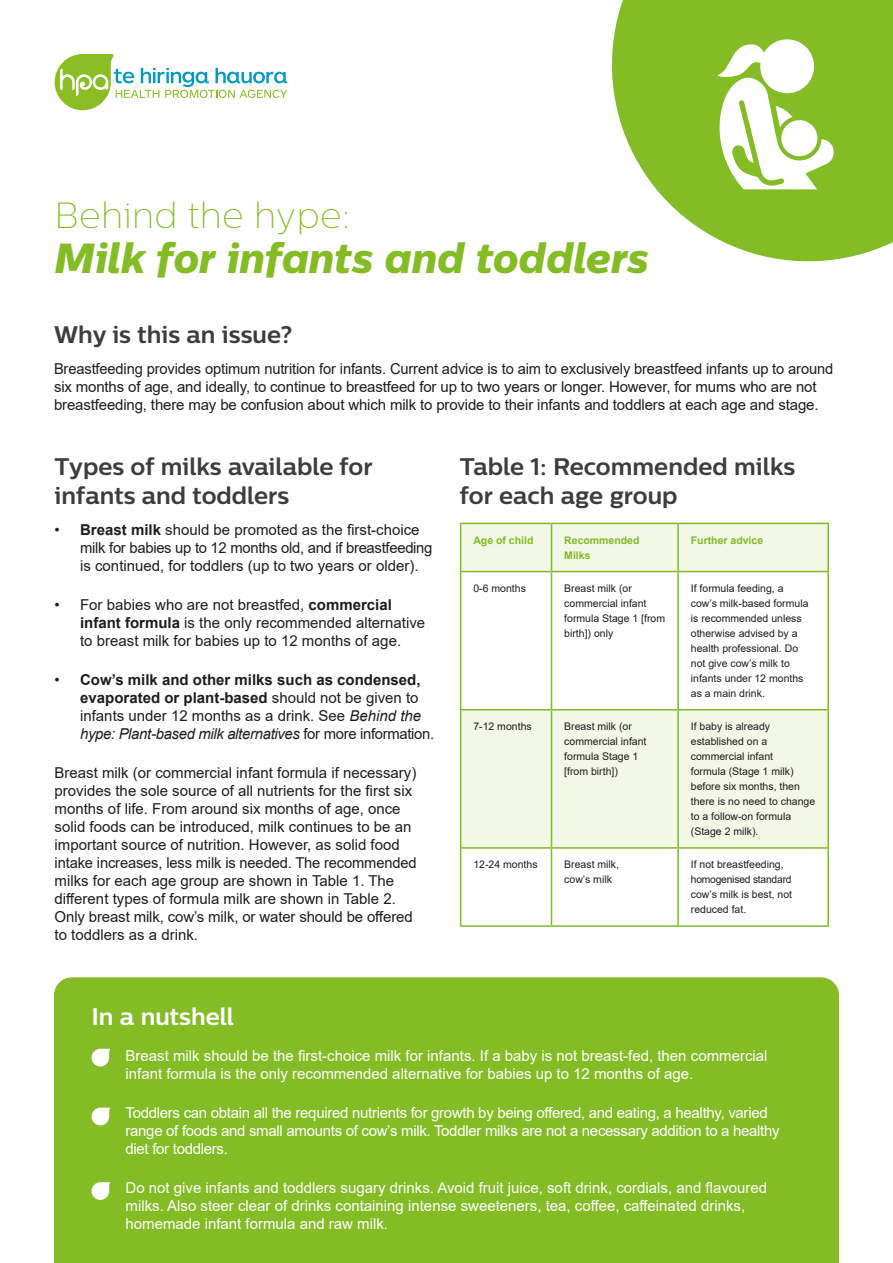
<style>
.page{position:relative;width:893px;height:1263px;background:#fff}
.page>*{position:absolute;margin:0;border:0;box-sizing:border-box;transform-origin:0 0}
.t1{font:italic 42px "Centrale Sans X Bold";color:#84bc26}
.t2{font:100 36.3px "Centrale Sans";letter-spacing:.01em;color:#84bc26}
.Heading_3{font:700 24px/28.5px "Centrale Sans";color:#3d3d3c}
.Heading_3-2{font:700 24px "Centrale Sans";color:#fff}
.Body_Text{font:15px/18px "Arial";color:#1d1d1b}
.Body_Text-2{font:15px/18px "Arial";color:#fff}
.Body_Text-3{font:15px/18px "Arial";letter-spacing:-.02em;color:#fff}
.Body_Text-4{font:10.5px/15px "Arial";color:#1d1d1b}
.Body_Text-5{font:700 10.5px/15px "Arial";color:#7fba28}
.s1{font-weight:700}
.s2{font-style:italic}
</style>
<div class="page">
<div style="left:54px;top:977px;width:785px;height:286px;background:#84bc26"></div>
<svg style="left:612px;top:0;width:281px;height:262px"></svg>
<svg style="left:461px;top:524px;width:366px;height:323px;fill:#f3f7e5"></svg>
<hr style="left:460px;top:523px;width:91px;height:1px;background:#7fba28">
<hr style="left:460px;top:524px;width:1px;height:47px;background:#7fba28">
<hr style="left:551px;top:523px;width:127px;height:1px;background:#7fba28">
<hr style="left:551px;top:524px;width:1px;height:47px;background:#7fba28">
<hr style="left:678px;top:523px;width:151px;height:1px;background:#7fba28">
<hr style="left:677px;top:524px;width:2px;height:47px;background:#7fba28">
<hr style="left:827px;top:524px;width:2px;height:47px;background:#7fba28">
<hr style="left:460px;top:571px;width:91px;height:1px;background:#7fba28">
<hr style="left:460px;top:572px;width:1px;height:137px;background:#7fba28">
<hr style="left:551px;top:571px;width:127px;height:1px;background:#7fba28">
<hr style="left:551px;top:572px;width:1px;height:137px;background:#7fba28">
<hr style="left:678px;top:571px;width:151px;height:1px;background:#7fba28">
<hr style="left:677px;top:572px;width:2px;height:137px;background:#7fba28">
<hr style="left:827px;top:572px;width:2px;height:137px;background:#7fba28">
<hr style="left:460px;top:709px;width:91px;height:1px;background:#7fba28">
<hr style="left:460px;top:710px;width:1px;height:137px;background:#7fba28">
<hr style="left:551px;top:709px;width:127px;height:1px;background:#7fba28">
<hr style="left:551px;top:710px;width:1px;height:137px;background:#7fba28">
<hr style="left:678px;top:709px;width:151px;height:1px;background:#7fba28">
<hr style="left:677px;top:710px;width:2px;height:137px;background:#7fba28">
<hr style="left:827px;top:710px;width:2px;height:137px;background:#7fba28">
<hr style="left:460px;top:847px;width:91px;height:2px;background:#7fba28">
<hr style="left:460px;top:849px;width:1px;height:76px;background:#7fba28">
<hr style="left:551px;top:847px;width:127px;height:2px;background:#7fba28">
<hr style="left:551px;top:849px;width:1px;height:76px;background:#7fba28">
<hr style="left:678px;top:847px;width:151px;height:2px;background:#7fba28">
<hr style="left:677px;top:849px;width:2px;height:76px;background:#7fba28">
<hr style="left:827px;top:849px;width:2px;height:76px;background:#7fba28">
<hr style="left:460px;top:925px;width:91px;height:2px;background:#7fba28">
<hr style="left:551px;top:925px;width:127px;height:2px;background:#7fba28">
<hr style="left:678px;top:925px;width:151px;height:2px;background:#7fba28">
<svg style="left:55px;top:54px;width:232px;height:56px"></svg>
<svg style="left:92px;top:1049px;width:18px;height:17px"></svg>
<svg style="left:92px;top:1108px;width:18px;height:17px"></svg>
<svg style="left:92px;top:1182px;width:18px;height:18px"></svg>
<svg style="left:713px;top:39px;width:123px;height:150px"></svg>
<div style="left:781px;top:120px;width:36px;height:36px;background:#fff;border-radius:50%"></div>
<p class="t2" style="left:55px;top:195px;width:297px">Behind the hype:</p>
<p class="t1" style="left:55px;top:232px;width:596px">Milk for infants and toddlers</p>
<p class="Heading_3" style="left:54px;top:320px;width:240px">Why is this an issue?</p>
<p class="Body_Text" style="left:54px;top:360px;width:781px">Breastfeeding provides optimum nutrition for infants. Current advice is to aim to exclusively breastfeed infants up to around six months of age, and ideally, to continue to breastfeed for up to two years or longer. However, for mums who are not breastfeeding, there may be confusion about which milk to provide to their infants and toddlers at each age and stage.</p>
<p class="Heading_3" style="left:55px;top:452px;width:320px">Types of milks available for infants and toddlers</p>
<p class="Body_Text" style="left:80px;top:520px;width:354px;text-indent:-26px">• <span class="s1">Breast milk</span> should be promoted as the first-choice milk for babies up to 12 months old, and if breastfeeding is continued, for toddlers (up to two years or older).</p>
<p class="Body_Text" style="left:80px;top:595px;width:347px;text-indent:-26px">• For babies who are not breastfed, <span class="s1">commercial infant formula</span> is the only recommended alternative to breast milk for babies up to 12 months of age.</p>
<p class="Body_Text" style="left:80px;top:671px;width:356px;text-indent:-26px">• <span class="s1">Cow’s milk and other milks such as condensed, evaporated or plant-based</span> should not be given to infants under 12 months as a drink. See <span class="s2">Behind the hype: Plant-based milk alternatives</span> for more information.</p>
<p class="Body_Text" style="left:55px;top:764px;width:364px">Breast milk (or commercial infant formula if necessary) provides the sole source of all nutrients for the first six months of life. From around six months of age, once solid foods can be introduced, milk continues to be an important source of nutrition. However, as solid food intake increases, less milk is needed. The recommended milks for each age group are shown in Table 1. The different types of formula milk are shown in Table 2.<br>Only breast milk, cow’s milk, or water should be offered to toddlers as a drink.</p>
<p class="Heading_3-2" style="left:92px;top:1002px;width:144px">In a nutshell</p>
<p class="Heading_3" style="left:460px;top:452px;width:337px">Table 1: Recommended milks for each age group</p>
<p class="Body_Text-5" style="left:473px;top:533px;width:62px">Age of child</p>
<p class="Body_Text-5" style="left:564px;top:533px;width:77px">Recommended<br>Milks</p>
<p class="Body_Text-5" style="left:691px;top:533px;width:74px">Further advice</p>
<p class="Body_Text-4" style="left:473px;top:581px;width:54px">0-6 months</p>
<p class="Body_Text-4" style="left:564px;top:581px;width:102px">Breast milk (or commercial infant formula Stage 1 [from birth]) only</p>
<p class="Body_Text-4" style="left:691px;top:581px;width:119px">If formula feeding, a cow’s milk-based formula is recommended unless otherwise advised by a health professional. Do not give cow’s milk to infants under 12 months as a main drink.</p>
<p class="Body_Text-4" style="left:473px;top:719px;width:60px">7-12 months</p>
<p class="Body_Text-4" style="left:564px;top:719px;width:84px">Breast milk (or commercial infant formula Stage 1 [from birth])</p>
<p class="Body_Text-4" style="left:691px;top:719px;width:126px">If baby is already established on a commercial infant<br>formula (Stage 1 milk) before six months, then there is no need to change to a follow-on formula (Stage 2 milk).</p>
<p class="Body_Text-4" style="left:473px;top:857px;width:66px">12-24 months</p>
<p class="Body_Text-4" style="left:564px;top:857px;width:56px">Breast milk, cow’s milk</p>
<p class="Body_Text-4" style="left:691px;top:857px;width:103px">If not breastfeeding, homogenised standard cow’s milk is best, not reduced fat.</p>
<p class="Body_Text-2" style="left:126px;top:1046px;width:643px">Breast milk should be the first-choice milk for infants. If a baby is not breast-fed, then commercial infant formula is the only recommended alternative for babies up to 12 months of age.</p>
<p class="Body_Text-3" style="left:126px;top:1104px;width:656px">Toddlers can obtain all the required nutrients for growth by being offered, and eating, a healthy, varied range of foods and small amounts of cow’s milk. Toddler milks are not a necessary addition to a healthy diet for toddlers.</p>
<p class="Body_Text-2" style="left:126px;top:1179px;width:643px">Do not give infants and toddlers sugary drinks. Avoid fruit juice, soft drink, cordials, and flavoured milks. Also steer clear of drinks containing intense sweeteners, tea, coffee, caffeinated drinks, homemade infant formula and raw milk.</p>
</div>
